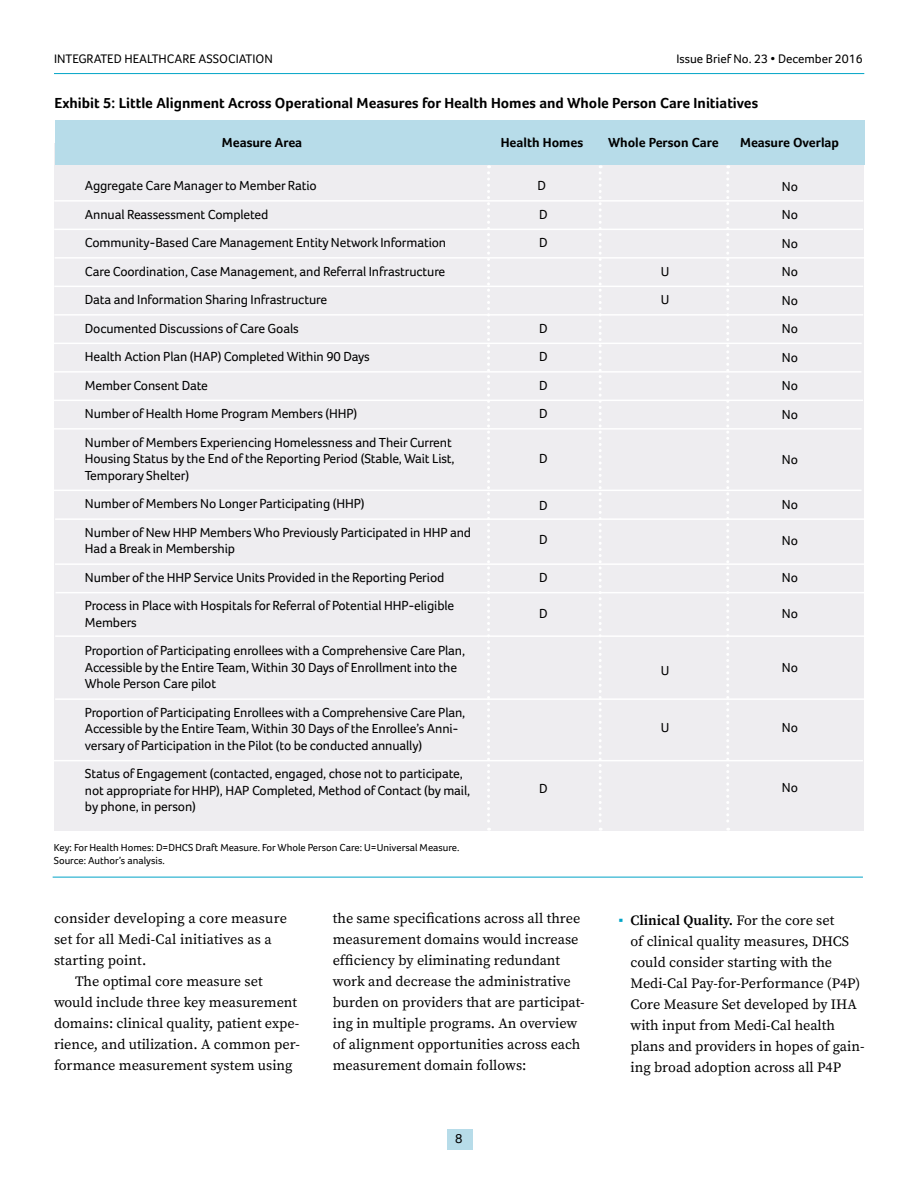
<style>
.page{position:relative;width:918px;height:1188px;background:#fff}
.page>*{position:absolute;margin:0;border:0;box-sizing:border-box;transform-origin:0 0}
.exhibit_hed{font:700 15px "Foco";color:#000}
.text_-_indented{font:14.25px/21px "Source Serif Pro";color:#000}
.bullet_list{font:14.25px/21px "Source Serif Pro";color:#000}
.text-no_indent{font:14.25px/21px "Source Serif Pro";letter-spacing:.01em;color:#000}
.footnote{font:13.5px/16.5px "Foco";letter-spacing:-.01em;color:#000}
.footnote-2{font:700 13.5px "Foco";color:#000}
.Running_head_right{font:13.5px "Foco";color:#000}
.t1{font:12.75px "Foco";color:#000}
.t2{font:10.5px "Foco";color:#000}
.s1{font-family:"Times New Roman";color:#00a4c7}
.s2{font-weight:600}
</style>
<div class="page">
<div style="left:447px;top:1129px;width:26px;height:21px;background:#b7dce9"></div>
<hr style="left:54px;top:73px;width:810px;height:1px;background:#00a4c7">
<div style="left:55px;top:144px;width:809px;height:687px;background:#eeedf0"></div>
<div style="left:55px;top:120px;width:810px;height:45px;background:#b7dce9"></div>
<hr style="left:54px;top:200px;width:809px;height:2px;background:#fff">
<hr style="left:55px;top:257px;width:810px;height:2px;background:#fff">
<hr style="left:54px;top:229px;width:809px;height:1px;background:#fff">
<hr style="left:54px;top:286px;width:809px;height:1px;background:#fff">
<hr style="left:54px;top:314px;width:809px;height:2px;background:#fff">
<svg style="left:487px;top:165px;width:3px;height:666px"></svg>
<svg style="left:599px;top:165px;width:3px;height:666px"></svg>
<svg style="left:726px;top:165px;width:3px;height:666px"></svg>
<hr style="left:53px;top:343px;width:809px;height:1px;background:#fff">
<hr style="left:53px;top:400px;width:810px;height:1px;background:#fff">
<hr style="left:52px;top:371px;width:809px;height:2px;background:#fff">
<hr style="left:53px;top:428px;width:809px;height:2px;background:#fff">
<hr style="left:53px;top:490px;width:809px;height:1px;background:#fff">
<hr style="left:55px;top:518px;width:809px;height:2px;background:#fff">
<hr style="left:56px;top:592px;width:810px;height:1px;background:#fff">
<hr style="left:55px;top:563px;width:809px;height:2px;background:#fff">
<hr style="left:55px;top:635px;width:809px;height:2px;background:#fff">
<hr style="left:55px;top:698px;width:809px;height:2px;background:#fff">
<hr style="left:54px;top:760px;width:809px;height:1px;background:#fff">
<hr style="left:53px;top:877px;width:810px;height:1px;background:#00a4c7">
<p class="t1" style="left:54px;top:51px;width:220px">INTEGRATED HEALTHCARE ASSOCIATION</p>
<p class="t1" style="left:676px;top:51px;width:188px">Issue Brief No. 23 • December 2016</p>
<p class="exhibit_hed" style="left:55px;top:94px;width:705px">Exhibit 5: Little Alignment Across Operational Measures for Health Homes and Whole Person Care Initiatives</p>
<p class="footnote-2" style="left:222px;top:134px;width:82px">Measure Area</p>
<p class="footnote" style="left:85px;top:178px;width:233px">Aggregate Care Manager to Member Ratio</p>
<p class="footnote" style="left:85px;top:206px;width:185px">Annual Reassessment Completed</p>
<p class="footnote" style="left:85px;top:235px;width:363px">Community-Based Care Management Entity Network Information</p>
<p class="footnote" style="left:85px;top:263px;width:362px">Care Coordination, Case Management, and Referral Infrastructure</p>
<p class="footnote" style="left:85px;top:292px;width:244px">Data and Information Sharing Infrastructure</p>
<p class="footnote" style="left:85px;top:320px;width:215px">Documented Discussions of Care Goals</p>
<p class="footnote" style="left:85px;top:349px;width:286px">Health Action Plan (HAP) Completed Within 90 Days</p>
<p class="footnote" style="left:85px;top:377px;width:125px">Member Consent Date</p>
<p class="footnote" style="left:85px;top:406px;width:274px">Number of Health Home Program Members (HHP)</p>
<p class="footnote" style="left:85px;top:434px;width:371px">Number of Members Experiencing Homelessness and Their Current<br>Housing Status by the End of the Reporting Period (Stable, Wait List,<br>Temporary Shelter)</p>
<p class="footnote" style="left:85px;top:496px;width:281px">Number of Members No Longer Participating (HHP)</p>
<p class="footnote" style="left:85px;top:524px;width:388px">Number of New HHP Members Who Previously Participated in HHP and<br>Had a Break in Membership</p>
<p class="footnote" style="left:85px;top:569px;width:361px">Number of the HHP Service Units Provided in the Reporting Period</p>
<p class="footnote" style="left:85px;top:598px;width:371px">Process in Place with Hospitals for Referral of Potential HHP-eligible<br>Members</p>
<p class="footnote" style="left:85px;top:643px;width:382px">Proportion of Participating enrollees with a Comprehensive Care Plan,<br>Accessible by the Entire Team, Within 30 Days of Enrollment into the<br>Whole Person Care pilot</p>
<p class="footnote" style="left:85px;top:704px;width:382px">Proportion of Participating Enrollees with a Comprehensive Care Plan,<br>Accessible by the Entire Team, Within 30 Days of the Enrollee’s Anni&shy;versary of Participation in the Pilot (to be conducted annually)</p>
<p class="footnote" style="left:85px;top:766px;width:387px">Status of Engagement (contacted, engaged, chose not to participate, not appropriate for HHP), HAP Completed, Method of Contact (by mail, by phone, in person)</p>
<p class="t2" style="left:54px;top:842px;width:407px">Key: For Health Homes: D=DHCS Draft Measure. For Whole Person Care: U=Universal Measure.</p>
<p class="t2" style="left:54px;top:854px;width:112px">Source: Author’s analysis.</p>
<p class="footnote-2" style="left:501px;top:135px;width:84px">Health Homes</p>
<p class="Running_head_right" style="left:538px;top:178px;width:10px">D</p>
<p class="Running_head_right" style="left:539px;top:207px;width:10px">D</p>
<p class="Running_head_right" style="left:539px;top:235px;width:10px">D</p>
<p class="Running_head_right" style="left:539px;top:321px;width:10px">D</p>
<p class="Running_head_right" style="left:539px;top:349px;width:10px">D</p>
<p class="Running_head_right" style="left:539px;top:378px;width:10px">D</p>
<p class="Running_head_right" style="left:539px;top:406px;width:10px">D</p>
<p class="Running_head_right" style="left:539px;top:451px;width:10px">D</p>
<p class="Running_head_right" style="left:539px;top:498px;width:10px">D</p>
<p class="Running_head_right" style="left:539px;top:532px;width:10px">D</p>
<p class="Running_head_right" style="left:539px;top:570px;width:10px">D</p>
<p class="Running_head_right" style="left:539px;top:606px;width:10px">D</p>
<p class="Running_head_right" style="left:539px;top:781px;width:10px">D</p>
<p class="footnote-2" style="left:608px;top:134px;width:112px">Whole Person Care</p>
<p class="footnote-2" style="left:740px;top:134px;width:101px">Measure Overlap</p>
<p class="Running_head_right" style="left:661px;top:264px;width:10px">U</p>
<p class="Running_head_right" style="left:661px;top:292px;width:10px">U</p>
<p class="Running_head_right" style="left:661px;top:663px;width:10px">U</p>
<p class="Running_head_right" style="left:661px;top:720px;width:10px">U</p>
<p class="Running_head_right" style="left:782px;top:179px;width:18px">No</p>
<p class="Running_head_right" style="left:782px;top:207px;width:18px">No</p>
<p class="Running_head_right" style="left:782px;top:236px;width:18px">No</p>
<p class="Running_head_right" style="left:782px;top:264px;width:18px">No</p>
<p class="Running_head_right" style="left:782px;top:293px;width:18px">No</p>
<p class="Running_head_right" style="left:782px;top:321px;width:18px">No</p>
<p class="Running_head_right" style="left:782px;top:350px;width:18px">No</p>
<p class="Running_head_right" style="left:782px;top:378px;width:18px">No</p>
<p class="Running_head_right" style="left:782px;top:407px;width:18px">No</p>
<p class="Running_head_right" style="left:782px;top:452px;width:18px">No</p>
<p class="Running_head_right" style="left:782px;top:497px;width:18px">No</p>
<p class="Running_head_right" style="left:782px;top:533px;width:18px">No</p>
<p class="Running_head_right" style="left:782px;top:570px;width:18px">No</p>
<p class="Running_head_right" style="left:782px;top:606px;width:18px">No</p>
<p class="Running_head_right" style="left:782px;top:660px;width:18px">No</p>
<p class="Running_head_right" style="left:782px;top:720px;width:18px">No</p>
<p class="Running_head_right" style="left:782px;top:780px;width:18px">No</p>
<p class="text-no_indent" style="left:54px;top:909px;width:234px">consider developing a core measure set for all Medi-Cal initiatives as a starting point.</p>
<p class="text_-_indented" style="left:54px;top:972px;width:247px;text-indent:21px">The optimal core measure set would include three key measurement domains: clinical quality, patient expe&shy;rience, and utilization. A common per&shy;formance measurement system using</p>
<p class="text_-_indented" style="left:333px;top:909px;width:253px">the same specifications across all three measurement domains would increase efficiency by eliminating redundant work and decrease the administrative burden on providers that are participat&shy;ing in multiple programs. An overview of alignment opportunities across each measurement domain follows:</p>
<p class="bullet_list" style="left:630px;top:910px;width:236px;text-indent:-12px"><span class="s1">▪</span> <span class="s2">Clinical Quality.</span> For the core set<br>of clinical quality measures, DHCS could consider starting with the Medi-Cal Pay-for-Performance (P4P)<br>Core Measure Set developed by IHA with input from Medi-Cal health plans and providers in hopes of gain&shy;ing broad adoption across all P4P</p>
<p class="footnote" style="left:455px;top:1130px;width:9px">8</p>
</div>
